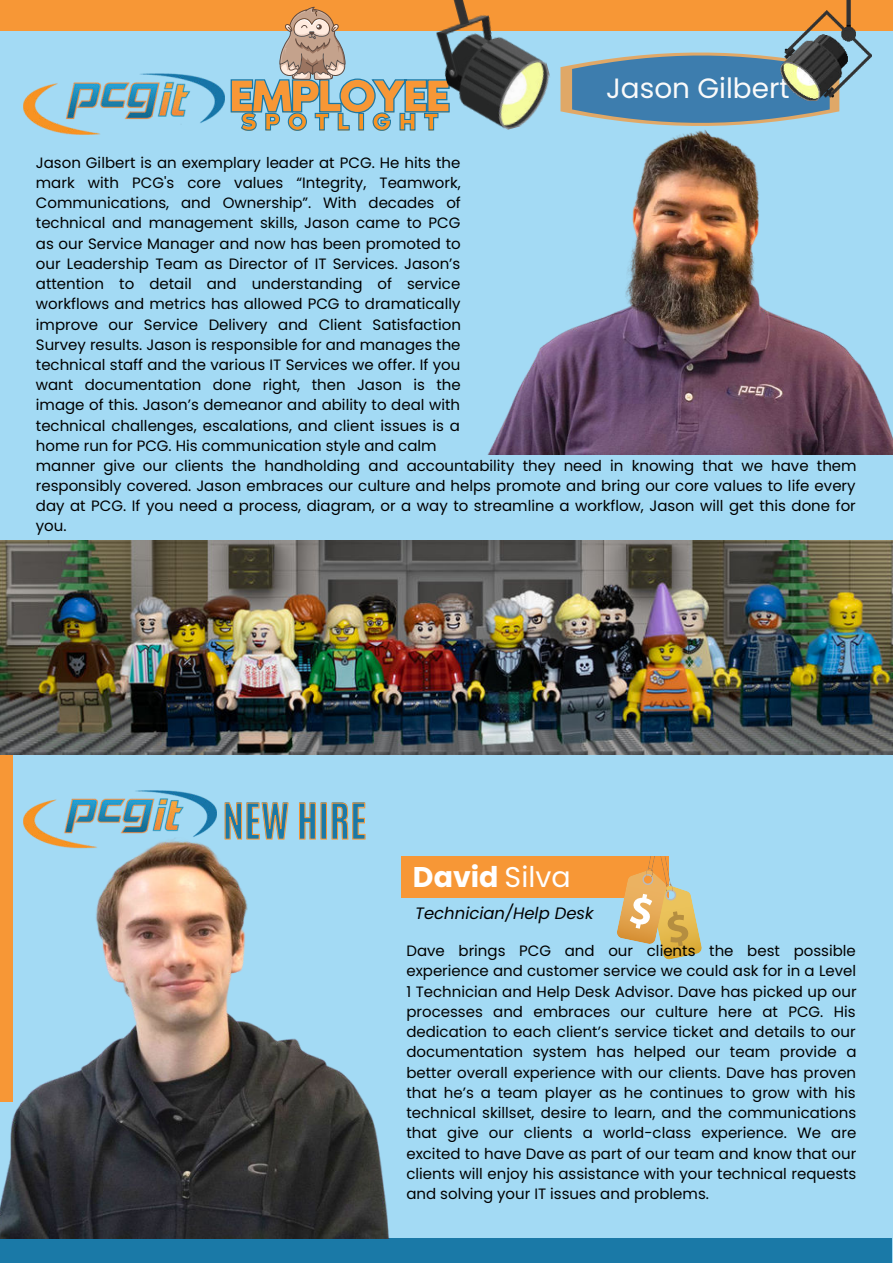
<style>
.page{position:relative;width:893px;height:1264px;background:#fff}
.page>*{position:absolute;margin:0;border:0;box-sizing:border-box;transform-origin:0 0}
.t1{font:57.9px "RTL Media Pro Medium";letter-spacing:-.055em;color:#f79736}
.t2{font:700 41.85px "Antonio";color:#1a79a7}
.t3{font:30px "RTL Media Pro Medium";letter-spacing:.255em;color:#f79323}
.t4{font:700 28.5px "Poppins";color:#fff}
.t5{font:27.9px "Poppins";color:#fafafa}
.t6{font:italic 16.5px "Poppins";color:#000}
.t7{font:15px/20.2px "Poppins";color:#000;text-align:justify}
.s1{font-weight:400}
</style>
<div class="page">
<div style="left:0;top:0;width:892px;height:1262px;background:#a3daf4"></div>
<img style="left:23px;top:73px;width:202px;height:62px">
<div style="left:0;top:0;width:892px;height:31px;background:#f79736"></div>
<svg style="left:560px;top:53px;width:279px;height:71px;background:#5b8bac"></svg>
<img style="left:450px;top:0;width:100px;height:124px">
<div style="left:0;top:566px;width:12px;height:535px;background:#f79736"></div>
<div style="left:401px;top:856px;width:268px;height:41px;background:#f79736"></div>
<img style="left:780px;top:0;width:91px;height:100px">
<div style="left:0;top:1238px;width:891px;height:24px;background:#1a79a7"></div>
<img style="left:23px;top:790px;width:194px;height:44px">
<svg style="left:224px;top:802px;width:142px;height:32px"></svg>
<img style="left:0;top:541px;width:892px;height:213px">
<img style="left:0;top:834px;width:389px;height:404px">
<svg style="left:650px;top:856px;width:16px;height:3px"></svg>
<svg style="left:616px;top:868px;width:86px;height:91px"></svg>
<img style="left:487px;top:124px;width:405px;height:331px">
<svg style="left:230px;top:7px;width:220px;height:124px"></svg>
<h1 class="t1" style="left:228px;top:58px;width:224px">EMPLOYEE</h1>
<h3 class="t3" style="left:241px;top:102px;width:199px">SPOTLIGHT</h3>
<h3 class="t5" style="left:606px;top:72px;width:185px">Jason Gilbert</h3>
<p class="t7" style="left:36px;top:152px;width:822px;text-align:left">Jason Gilbert is an exemplary leader at PCG. He hits the<br>mark with PCG's core values “Integrity, Teamwork,<br>Communications, and Ownership”. With decades of<br>technical and management skills, Jason came to PCG<br>as our Service Manager and now has been promoted to<br>our Leadership Team as Director of IT Services. Jason’s<br>attention to detail and understanding of service<br>workflows and metrics has allowed PCG to dramatically<br>improve our Service Delivery and Client Satisfaction<br>Survey results. Jason is responsible for and manages the<br>technical staff and the various IT Services we offer. If you<br>want documentation done right, then Jason is the<br>image of this. Jason’s demeanor and ability to deal with<br>technical challenges, escalations, and client issues is a<br>home run for PCG. His communication style and calm<br>manner give our clients the handholding and accountability they need in knowing that we have them responsibly covered. Jason embraces our culture and helps promote and bring our core values to life every day at PCG. If you need a process, diagram, or a way to streamline a workflow, Jason will get this done for you.</p>
<h2 class="t2" style="left:222px;top:789px;width:146px">NEW HIRE</h2>
<h3 class="t4" style="left:413px;top:860px;width:159px">David <span class="s1">Silva</span></h3>
<p class="t6" style="left:415px;top:903px;width:180px">Technician/Help Desk</p>
<p class="t7" style="left:406px;top:940px;width:451px">Dave brings PCG and our clients the best possible experience and customer service we could ask for in a Level 1 Technician and Help Desk Advisor. Dave has picked up our processes and embraces our culture here at PCG. His dedication to each client’s service ticket and details to our documentation system has helped our team provide a better overall experience with our clients. Dave has proven that he’s a team player as he continues to grow with his technical skillset, desire to learn, and the communications that give our clients a world-class experience. We are excited to have Dave as part of our team and know that our clients will enjoy his assistance with your technical requests and solving your IT issues and problems.</p>
</div>
